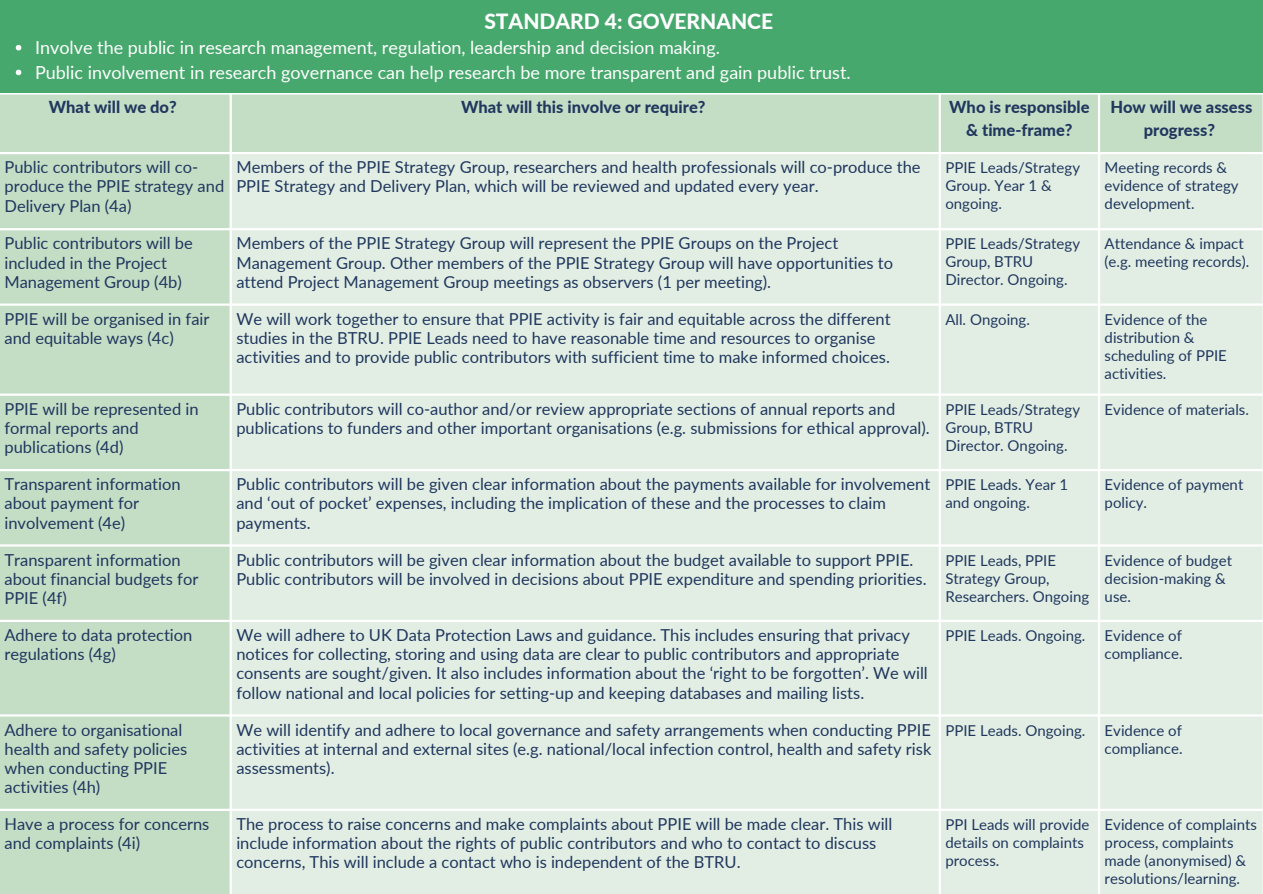
<style>
.page{position:relative;width:1263px;height:894px;background:#fff}
.page>*{position:absolute;margin:0;border:0;box-sizing:border-box;transform-origin:0 0}
.t1{font:800 21px "Lato";color:#fff}
.t2{font:18px/24.8px "Lato";color:#fff}
.t3{font:16.5px/19px "Lato";color:#20375e}
.t4{font:800 16.5px/22.5px "Lato";color:#20375e;text-align:center}
.t5{font:15px/18px "Lato";color:#20375e}
</style>
<div class="page">
<div style="left:0;top:0;width:1262px;height:92px;background:#46a86c"></div>
<div style="left:0;top:94px;width:1262px;height:799px;background:#c4ddc5"></div>
<div style="left:232px;top:154px;width:1030px;height:739px;background:#e2eee3"></div>
<svg style="left:16px;top:45px;width:5px;height:5px"></svg>
<svg style="left:16px;top:70px;width:5px;height:5px"></svg>
<p class="t1" style="left:484px;top:8px;width:290px">STANDARD 4: GOVERNANCE</p>
<p class="t2" style="left:35px;top:34px;width:817px">Involve the public in research management, regulation, leadership and decision making.<br>Public involvement in research governance can help research be more transparent and gain public trust.</p>
<p class="t4" style="left:49px;top:95px;width:129px">What will we do?</p>
<p class="t4" style="left:461px;top:95px;width:246px">What will this involve or require?</p>
<p class="t4" style="left:949px;top:95px;width:142px">Who is responsible &amp; time-frame?</p>
<p class="t4" style="left:1110px;top:95px;width:143px">How will we assess progress?</p>
<p class="t3" style="left:4px;top:157px;width:221px">Public contributors will co&shy;produce the PPIE strategy and<br>Delivery Plan (4a)</p>
<p class="t3" style="left:236px;top:157px;width:686px">Members of the PPIE Strategy Group, researchers and health professionals will co-produce the<br>PPIE Strategy and Delivery Plan, which will be reviewed and updated every year.</p>
<p class="t5" style="left:945px;top:158px;width:136px">PPIE Leads/Strategy<br>Group. Year 1 &amp; ongoing.</p>
<p class="t5" style="left:1105px;top:158px;width:135px">Meeting records &amp; evidence of strategy development.</p>
<p class="t3" style="left:4px;top:233px;width:190px">Public contributors will be included in the Project<br>Management Group (4b)</p>
<p class="t3" style="left:236px;top:233px;width:658px">Members of the PPIE Strategy Group will represent the PPIE Groups on the Project<br>Management Group. Other members of the PPIE Strategy Group will have opportunities to attend Project Management Group meetings as observers (1 per meeting).</p>
<p class="t5" style="left:945px;top:234px;width:136px">PPIE Leads/Strategy<br>Group, BTRU<br>Director. Ongoing.</p>
<p class="t5" style="left:1105px;top:234px;width:146px">Attendance &amp; impact (e.g. meeting records).</p>
<p class="t3" style="left:4px;top:309px;width:207px">PPIE will be organised in fair and equitable ways (4c)</p>
<p class="t3" style="left:236px;top:309px;width:656px">We will work together to ensure that PPIE activity is fair and equitable across the different studies in the BTRU. PPIE Leads need to have reasonable time and resources to organise activities and to provide public contributors with sufficient time to make informed choices.</p>
<p class="t5" style="left:945px;top:310px;width:86px">All. Ongoing.</p>
<p class="t5" style="left:1105px;top:310px;width:124px">Evidence of the distribution &amp; scheduling of PPIE activities.</p>
<p class="t3" style="left:4px;top:399px;width:196px">PPIE will be represented in formal reports and publications (4d)</p>
<p class="t3" style="left:236px;top:399px;width:695px">Public contributors will co-author and/or review appropriate sections of annual reports and publications to funders and other important organisations (e.g. submissions for ethical approval).</p>
<p class="t5" style="left:945px;top:400px;width:136px">PPIE Leads/Strategy<br>Group, BTRU<br>Director. Ongoing.</p>
<p class="t5" style="left:1105px;top:400px;width:146px">Evidence of materials.</p>
<p class="t3" style="left:4px;top:474px;width:178px">Transparent information about payment for involvement (4e)</p>
<p class="t3" style="left:236px;top:474px;width:695px">Public contributors will be given clear information about the payments available for involvement and ‘out of pocket’ expenses, including the implication of these and the processes to claim payments.</p>
<p class="t5" style="left:945px;top:475px;width:124px">PPIE Leads. Year 1 and ongoing.</p>
<p class="t5" style="left:1105px;top:475px;width:140px">Evidence of payment policy.</p>
<p class="t3" style="left:4px;top:549px;width:195px">Transparent information about financial budgets for<br>PPIE (4f)</p>
<p class="t3" style="left:236px;top:549px;width:692px">Public contributors will be given clear information about the budget available to support PPIE.<br>Public contributors will be involved in decisions about PPIE expenditure and spending priorities.</p>
<p class="t5" style="left:945px;top:550px;width:145px">PPIE Leads, PPIE<br>Strategy Group,<br>Researchers. Ongoing</p>
<p class="t5" style="left:1105px;top:550px;width:129px">Evidence of budget decision-making &amp; use.</p>
<p class="t3" style="left:4px;top:625px;width:189px">Adhere to data protection regulations (4g)</p>
<p class="t3" style="left:236px;top:625px;width:693px">We will adhere to UK Data Protection Laws and guidance. This includes ensuring that privacy notices for collecting, storing and using data are clear to public contributors and appropriate consents are sought/given. It also includes information about the ‘right to be forgotten’. We will follow national and local policies for setting-up and keeping databases and mailing lists.</p>
<p class="t5" style="left:945px;top:626px;width:141px">PPIE Leads. Ongoing.</p>
<p class="t5" style="left:1105px;top:626px;width:79px">Evidence of compliance.</p>
<p class="t3" style="left:4px;top:719px;width:184px">Adhere to organisational health and safety policies when conducting PPIE activities (4h)</p>
<p class="t3" style="left:236px;top:719px;width:696px;text-align:justify">We will identify and adhere to local governance and safety arrangements when conducting PPIE activities at internal and external sites (e.g. national/local infection control, health and safety risk assessments).</p>
<p class="t5" style="left:945px;top:720px;width:141px">PPIE Leads. Ongoing.</p>
<p class="t5" style="left:1105px;top:720px;width:79px">Evidence of compliance.</p>
<p class="t3" style="left:4px;top:814px;width:206px">Have a process for concerns and complaints (4i)</p>
<p class="t3" style="left:236px;top:814px;width:658px">The process to raise concerns and make complaints about PPIE will be made clear. This will include information about the rights of public contributors and who to contact to discuss concerns, This will include a contact who is independent of the BTRU.</p>
<p class="t5" style="left:945px;top:815px;width:146px">PPI Leads will provide details on complaints process.</p>
<p class="t5" style="left:1105px;top:815px;width:154px">Evidence of complaints process, complaints made (anonymised) &amp; resolutions/learning.</p>
</div>
